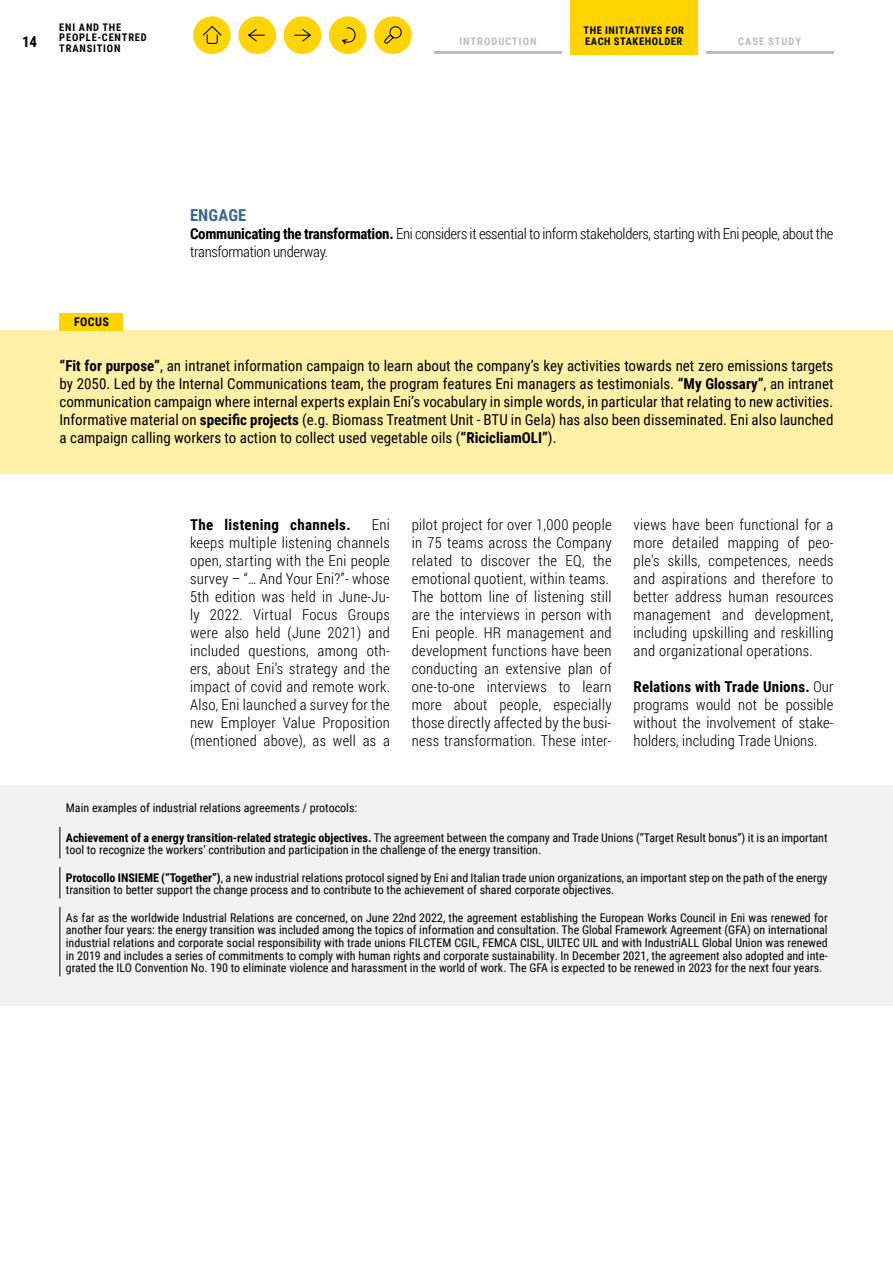
<style>
.page{position:relative;width:893px;height:1263px;background:#fff}
.page>*{position:absolute;margin:0;border:0;box-sizing:border-box;transform-origin:0 0}
.t1{font:700 16.5px "Roboto Condensed";letter-spacing:.01em;color:#39668f}
.t2{font:300 15px/18px "Roboto Condensed";letter-spacing:.02em;color:#000;text-align:justify}
.t3{font:15px/18px "Roboto Condensed";color:#000;text-align:justify}
.t4{font:300 15px/18px "Roboto Condensed";letter-spacing:-.02em;color:#000}
.t5{font:700 15px "Roboto Condensed";letter-spacing:.02em;color:#000}
.t6{font:12px/12.6px "Roboto Condensed";color:#000}
.t7{font:700 12px "Roboto Condensed";letter-spacing:.035em;color:#000}
.t8{font:700 10.5px/10.5px "Roboto Condensed";letter-spacing:.075em;color:#000}
.t9{font:700 10.5px "Roboto Condensed";letter-spacing:.055em;color:#000}
.t10{font:700 10.5px "Roboto Condensed";letter-spacing:.095em;color:#bcbcbc}
.s1{font-weight:700}
</style>
<div class="page">
<div style="left:0;top:330px;width:893px;height:144px;background:#fff0a7"></div>
<div style="left:0;top:786px;width:893px;height:220px;background:#f2f2f2"></div>
<hr style="left:60px;top:827px;width:1px;height:31px;background:#000">
<hr style="left:60px;top:867px;width:1px;height:31px;background:#000">
<hr style="left:60px;top:907px;width:1px;height:69px;background:#000">
<div style="left:60px;top:313px;width:63px;height:17px;background:#ffd400"></div>
<div style="left:570px;top:0;width:127px;height:54px;background:#ffd400"></div>
<div style="left:284px;top:16px;width:37px;height:38px;background:#ffd400;border-radius:50%"></div>
<svg style="left:294px;top:29px;width:17px;height:13px"></svg>
<div style="left:374px;top:16px;width:38px;height:38px;background:#ffd400;border-radius:50%"></div>
<svg style="left:384px;top:26px;width:18px;height:18px"></svg>
<div style="left:329px;top:16px;width:38px;height:38px;background:#ffd400;border-radius:50%"></div>
<svg style="left:342px;top:27px;width:14px;height:18px"></svg>
<div style="left:193px;top:16px;width:38px;height:38px;background:#ffd400;border-radius:50%"></div>
<svg style="left:202px;top:26px;width:20px;height:18px"></svg>
<div style="left:238px;top:16px;width:38px;height:38px;background:#ffd400;border-radius:50%"></div>
<svg style="left:248px;top:29px;width:17px;height:13px"></svg>
<hr style="left:434px;top:51px;width:128px;height:3px;background:#bcbcbc">
<hr style="left:706px;top:51px;width:127px;height:3px;background:#bcbcbc">
<p class="t8" style="left:59px;top:21px;width:89px">ENI AND THE<br>PEOPLE-CENTRED<br>TRANSITION</p>
<p class="t9" style="left:583px;top:23px;width:102px">THE INITIATIVES FOR</p>
<p class="t5" style="left:22px;top:31px;width:17px">14</p>
<p class="t10" style="left:738px;top:34px;width:65px">CASE STUDY</p>
<p class="t10" style="left:459px;top:34px;width:79px">INTRODUCTION</p>
<p class="t9" style="left:585px;top:34px;width:99px">EACH STAKEHOLDER</p>
<p class="t7" style="left:74px;top:313px;width:36px">FOCUS</p>
<h1 class="t1" style="left:190px;top:204px;width:58px">ENGAGE</h1>
<p class="t4" style="left:190px;top:225px;width:645px"><span class="s1">Communicating the transformation.</span> Eni considers it essential to inform stakeholders, starting with Eni people, about the transformation underway.</p>
<p class="t3" style="left:60px;top:356px;width:775px"><span class="s1">“Fit for purpose”</span>, an intranet information campaign to learn about the company’s key activities towards net zero emissions targets by 2050. Led by the Internal Communications team, the program features Eni managers as testimonials. <span class="s1">“My Glossary”</span>, an intranet communication campaign where internal experts explain Eni’s vocabulary in simple words, in particular that relating to new activities.<br>Informative material on <span class="s1">specific projects</span> (e.g. Biomass Treatment Unit - BTU in Gela) has also been disseminated. Eni also launched a campaign calling workers to action to collect used vegetable oils (<span class="s1">“RicicliamOLI”</span>).</p>
<p class="t2" style="left:190px;top:515px;width:201px;text-indent:182px">Eni keeps multiple listening channels open, starting with the Eni people survey – “… And Your Eni?”- whose 5th edition was held in June-Ju&shy;ly 2022. Virtual Focus Groups were also held (June 2021) and included questions, among oth&shy;ers, about Eni’s strategy and the impact of covid and remote work.<br>Also, Eni launched a survey for the new Employer Value Proposition (mentioned above), as well as a</p>
<p class="t2" style="left:412px;top:515px;width:201px;text-align:left">pilot project for over 1,000 people in 75 teams across the Company related to discover the EQ, the emotional quotient, within teams.<br>The bottom line of listening still are the interviews in person with<br>Eni people. HR management and development functions have been conducting an extensive plan of one-to-one interviews to learn more about people, especially those directly affected by the busi&shy;ness transformation. These inter-</p>
<p class="t2" style="left:634px;top:515px;width:201px">views have been functional for a more detailed mapping of peo&shy;ple’s skills, competences, needs and aspirations and therefore to better address human resources management and development, including upskilling and reskilling and organizational operations.</p>
<p class="t5" style="left:190px;top:514px;width:162px">The listening channels.</p>
<p class="t2" style="left:634px;top:677px;width:201px"><span class="s1">Relations with Trade Unions.</span> Our programs would not be possible without the involvement of stake&shy;holders, including Trade Unions.</p>
<p class="t6" style="left:66px;top:801px;width:293px">Main examples of industrial relations agreements / protocols:</p>
<p class="t6" style="left:66px;top:830px;width:763px"><span class="s1">Achievement of a energy transition-related strategic objectives.</span> The agreement between the company and Trade Unions (“Target Result bonus”) it is an important tool to recognize the workers’ contribution and participation in the challenge of the energy transition.</p>
<p class="t6" style="left:66px;top:871px;width:763px"><span class="s1">Protocollo INSIEME (“Together”)</span>, a new industrial relations protocol signed by Eni and Italian trade union organizations, an important step on the path of the energy transition to better support the change process and to contribute to the achievement of shared corporate objectives.</p>
<p class="t6" style="left:66px;top:911px;width:763px;text-align:justify">As far as the worldwide Industrial Relations are concerned, on June 22nd 2022, the agreement establishing the European Works Council in Eni was renewed for another four years: the energy transition was included among the topics of information and consultation. The Global Framework Agreement (GFA) on international industrial relations and corporate social responsibility with trade unions FILCTEM CGIL, FEMCA CISL, UILTEC UIL and with IndustriALL Global Union was renewed in 2019 and includes a series of commitments to comply with human rights and corporate sustainability. In December 2021, the agreement also adopted and inte&shy;grated the ILO Convention No. 190 to eliminate violence and harassment in the world of work. The GFA is expected to be renewed in 2023 for the next four years.</p>
</div>
